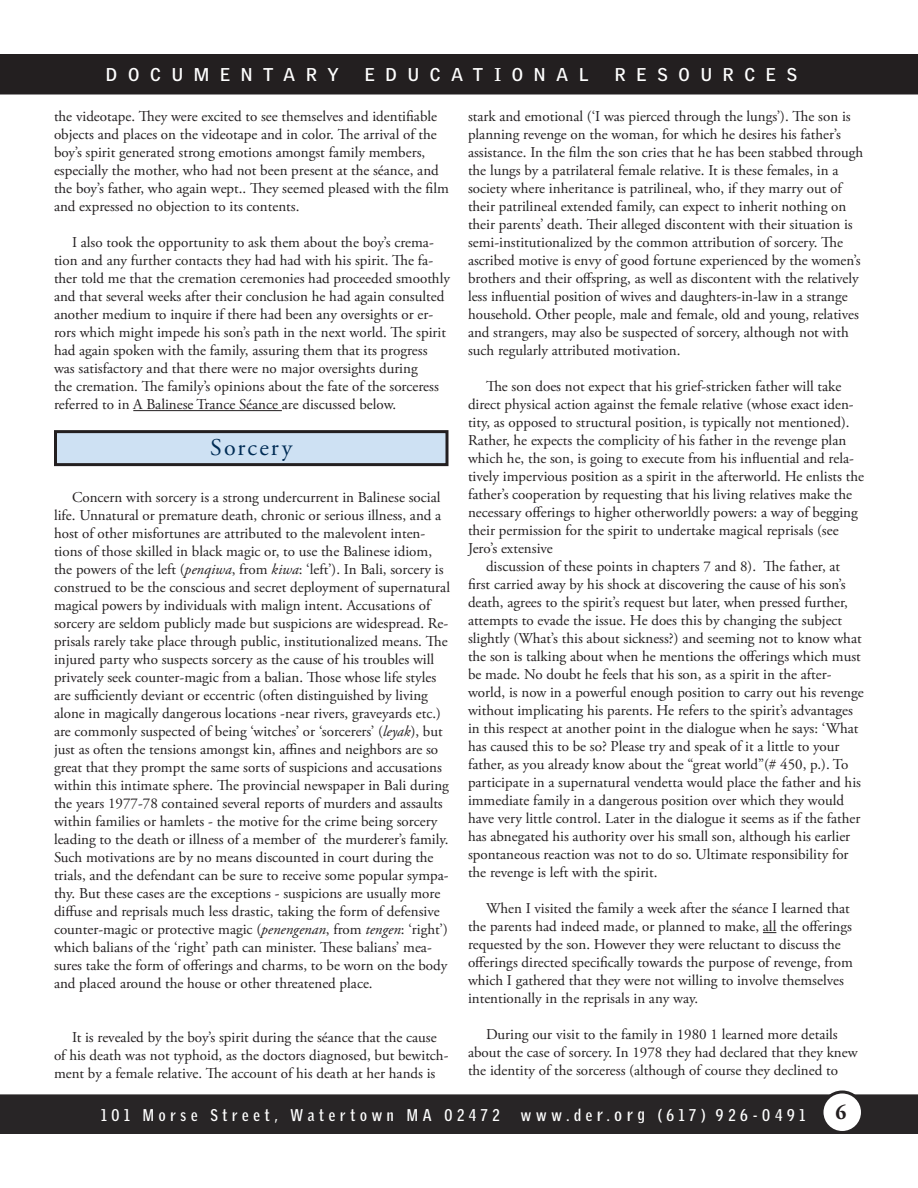
<style>
.page{position:relative;width:918px;height:1188px;background:#fff}
.page>*{position:absolute;margin:0;border:0;box-sizing:border-box;transform-origin:0 0}
.t1{font:24px "Adobe Garamond Pro";letter-spacing:.085em;color:#002c55}
.t2{font:700 21px "Adobe Garamond Pro";color:#231f20}
.t3{font:700 18px "Griffith Gothic";letter-spacing:.6em;color:#fff}
.t4{font:700 16.5px "Griffith Gothic Cond";letter-spacing:.29em;color:#fff}
.studyguide{font:15px/18px "Adobe Garamond Pro";color:#231f20}
.s1{font-style:italic}
.s2{font-size:18px}
</style>
<div class="page">
<div style="left:0;top:54px;width:918px;height:40px;background:#231f20"></div>
<div style="left:1px;top:1095px;width:916px;height:38px;background:#282526"></div>
<div style="left:0;top:1094px;width:918px;height:40px;border:2px solid #282526"></div>
<div style="left:822px;top:1092px;width:40px;height:40px;background:#fff;border-radius:50%"></div>
<div style="left:820px;top:1090px;width:44px;height:44px;border:3px solid #282526;border-radius:50%"></div>
<hr style="left:133px;top:410px;width:149px;height:1px;background:#231f20">
<div style="left:56px;top:432px;width:391px;height:33px;background:#cee1f3"></div>
<div style="left:54px;top:430px;width:394px;height:36px;border:3px solid #231f20"></div>
<svg style="left:763px;top:932px;width:13px;height:1px"></svg>
<p class="t3" style="left:106px;top:63px;width:234px">DOCUMENTARY</p>
<p class="t3" style="left:365px;top:63px;width:225px">EDUCATIONAL</p>
<p class="t3" style="left:615px;top:63px;width:184px">RESOURCES</p>
<p class="studyguide" style="left:54px;top:108px;width:396px">the videotape. They were excited to see themselves and identifiable objects and places on the videotape and in color. The arrival of the boy’s spirit generated strong emotions amongst family members, especially the mother, who had not been present at the séance, and the boy’s father, who again wept.. They seemed pleased with the film and expressed no objection to its contents.</p>
<p class="studyguide" style="left:54px;top:234px;width:397px;text-indent:18px">I also took the opportunity to ask them about the boy’s crema&shy;tion and any further contacts they had had with his spirit. The fa&shy;ther told me that the cremation ceremonies had proceeded smoothly and that several weeks after their conclusion he had again consulted another medium to inquire if there had been any oversights or er&shy;rors which might impede his son’s path in the next world. The spirit had again spoken with the family, assuring them that its progress was satisfactory and that there were no major oversights during<br>the cremation. The family’s opinions about the fate of the sorceress referred to in A Balinese Trance Séance are discussed below.</p>
<p class="t1" style="left:210px;top:433px;width:84px">Sorcery</p>
<p class="studyguide" style="left:54px;top:489px;width:398px;text-indent:18px">Concern with sorcery is a strong undercurrent in Balinese social life. Unnatural or premature death, chronic or serious illness, and a host of other misfortunes are attributed to the malevolent inten&shy;tions of those skilled in black magic or, to use the Balinese idiom, the powers of the left (<span class="s1">penqiwa</span>, from <span class="s1">kiwa</span>: ‘left’). In Bali, sorcery is construed to be the conscious and secret deployment of supernatural magical powers by individuals with malign intent. Accusations of sorcery are seldom publicly made but suspicions are widespread. Re&shy;prisals rarely take place through public, institutionalized means. The injured party who suspects sorcery as the cause of his troubles will privately seek counter-magic from a balian. Those whose life styles are sufficiently deviant or eccentric (often distinguished by living alone in magically dangerous locations -near rivers, graveyards etc.) are commonly suspected of being ‘witches’ or ‘sorcerers’ (<span class="s1">leyak</span>), but just as often the tensions amongst kin, affines and neighbors are so great that they prompt the same sorts of suspicions and accusations within this intimate sphere. The provincial newspaper in Bali during the years 1977-78 contained several reports of murders and assaults within families or hamlets - the motive for the crime being sorcery leading to the death or illness of a member of the murderer’s family.<br>Such motivations are by no means discounted in court during the trials, and the defendant can be sure to receive some popular sympa&shy;thy. But these cases are the exceptions - suspicions are usually more diffuse and reprisals much less drastic, taking the form of defensive counter-magic or protective magic (<span class="s1">penengenan</span>, from <span class="s1">tengen</span>: ‘right’) which balians of the ‘right’ path can minister. These balians’ mea&shy;sures take the form of offerings and charms, to be worn on the body and placed around the house or other threatened place.</p>
<p class="studyguide" style="left:54px;top:1029px;width:396px;text-indent:18px">It is revealed by the boy’s spirit during the séance that the cause of his death was not typhoid, as the doctors diagnosed, but bewitch&shy;ment by a female relative. The account of his death at her hands is</p>
<p class="studyguide" style="left:468px;top:108px;width:397px">stark and emotional (‘I was pierced through the lungs’). The son is planning revenge on the woman, for which he desires his father’s assistance. In the film the son cries that he has been stabbed through the lungs by a patrilateral female relative. It is these females, in a society where inheritance is patrilineal, who, if they marry out of their patrilineal extended family, can expect to inherit nothing on their parents’ death. Their alleged discontent with their situation is semi-institutionalized by the common attribution of sorcery. The ascribed motive is envy of good fortune experienced by the women’s brothers and their offspring, as well as discontent with the relatively less influential position of wives and daughters-in-law in a strange household. Other people, male and female, old and young, relatives and strangers, may also be suspected of sorcery, although not with such regularly attributed motivation.</p>
<p class="studyguide" style="left:468px;top:378px;width:398px;text-indent:18px">The son does not expect that his grief-stricken father will take direct physical action against the female relative (whose exact iden&shy;tity, as opposed to structural position, is typically not mentioned).<br>Rather, he expects the complicity of his father in the revenge plan which he, the son, is going to execute from his influential and rela&shy;tively impervious position as a spirit in the afterworld. He enlists the father’s cooperation by requesting that his living relatives make the necessary offerings to higher otherworldly powers: a way of begging their permission for the spirit to undertake magical reprisals (see Jero’s extensive</p>
<p class="studyguide" style="left:468px;top:558px;width:397px;text-indent:18px">discussion of these points in chapters 7 and 8). The father, at first carried away by his shock at discovering the cause of his son’s death, agrees to the spirit’s request but later, when pressed further, attempts to evade the issue. He does this by changing the subject slightly (What’s this about sickness?) and seeming not to know what the son is talking about when he mentions the offerings which must be made. No doubt he feels that his son, as a spirit in the after&shy;world, is now in a powerful enough position to carry out his revenge without implicating his parents. He refers to the spirit’s advantages in this respect at another point in the dialogue when he says: ‘What has caused this to be so? Please try and speak of it a little to your father, as you already know about the “great world”(# 45 0, p.). To participate in a supernatural vendetta would place the father and his immediate family in a dangerous position over which they would have very little control. Later in the dialogue it seems as if the father has abnegated his authority over his small son, although his earlier spontaneous reaction was not to do so. Ultimate responsibility for the revenge is left with the spirit.</p>
<p class="studyguide" style="left:468px;top:900px;width:386px;text-indent:18px">When I visited the family a week after the séance I learned that the parents had indeed made, or planned to make, all the offerings requested by the son. However they were reluctant to discuss the offerings directed specifically towards the purpose of revenge, from which I gathered that they were not willing to involve themselves intentionally in the reprisals in any way.</p>
<p class="studyguide" style="left:468px;top:1026px;width:391px;text-indent:18px">During our visit to the family in 1980 1 learned more details about the case of sorcery. In 1978 they had declared that they knew the identity of the sorceress (although of course they declined to</p>
<p class="t4" style="left:101px;top:1106px;width:400px">101 Morse Street, Watertown MA 02472</p>
<p class="t4" style="left:521px;top:1106px;width:286px">www.de<span class="s2">r</span>.<span class="s2">or</span>g (617) 926-0491</p>
<p class="t2" style="left:836px;top:1100px;width:12px">6</p>
</div>
